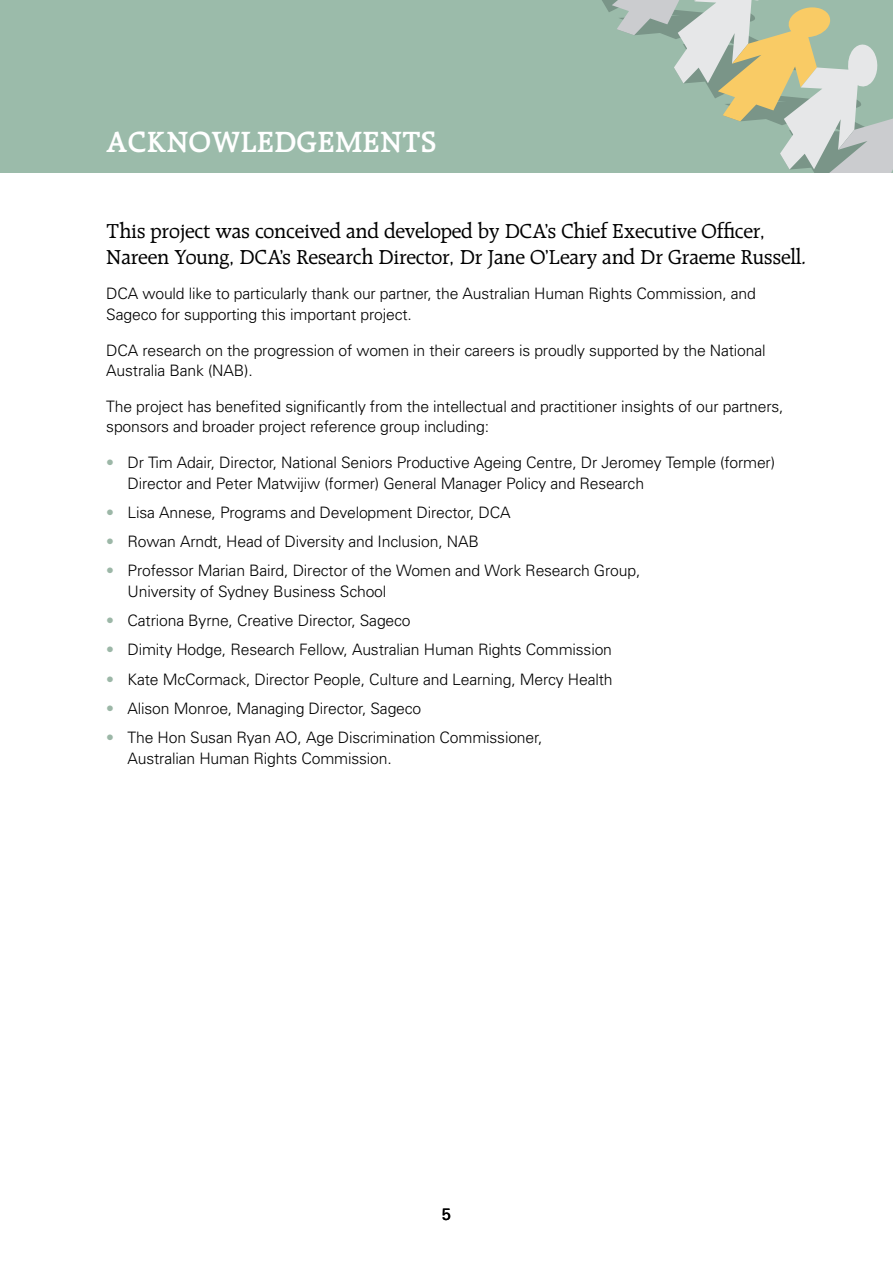
<style>
.page{position:relative;width:893px;height:1263px;background:#fff}
.page>*{position:absolute;margin:0;border:0;box-sizing:border-box;transform-origin:0 0}
.t1{font:600 31.5px "Raleigh";color:#fff}
.t2{font:21.75px/26.1px "Raleigh";letter-spacing:-.01em;color:#000}
.t3{font:16.5px "Univers";color:#000}
.t4{font:300 15.75px/20.7px "Univers";letter-spacing:-.01em;color:#000}
.s1{color:#9cb7a7}
</style>
<div class="page">
<div style="left:0;top:0;width:893px;height:172px;background:#9bbbaa"></div>
<svg style="left:602px;top:0;width:291px;height:172px"></svg>
<h1 class="t1" style="left:106px;top:124px;width:276px">ACKNOWLEDGEMENTS</h1>
<h2 class="t2" style="left:106px;top:217px;width:702px">This project was conceived and developed by DCA’s Chief Executive Officer,<br>Nareen Young, DCA’s Research Director, Dr Jane O’Leary and Dr Graeme Russell.</h2>
<p class="t4" style="left:106px;top:283px;width:651px">DCA would like to particularly thank our partner, the Australian Human Rights Commission, and<br>Sageco for supporting this important project.</p>
<p class="t4" style="left:106px;top:339px;width:661px">DCA research on the progression of women in their careers is proudly supported by the National<br>Australia Bank (NAB).</p>
<p class="t4" style="left:106px;top:395px;width:679px">The project has benefited significantly from the intellectual and practitioner insights of our partners, sponsors and broader project reference group including:</p>
<p class="t4" style="left:128px;top:452px;width:649px;text-indent:-21px"><span class="s1">•</span> Dr Tim Adair, Director, National Seniors Productive Ageing Centre, Dr Jeromey Temple (former)<br>Director and Peter Matwijiw (former) General Manager Policy and Research</p>
<p class="t4" style="left:106px;top:502px;width:406px"><span class="s1">•</span> Lisa Annese, Programs and Development Director, DCA</p>
<p class="t4" style="left:106px;top:531px;width:374px"><span class="s1">•</span> Rowan Arndt, Head of Diversity and Inclusion, NAB</p>
<p class="t4" style="left:128px;top:560px;width:514px;text-indent:-21px"><span class="s1">•</span> Professor Marian Baird, Director of the Women and Work Research Group,<br>University of Sydney Business School</p>
<p class="t4" style="left:106px;top:610px;width:306px"><span class="s1">•</span> Catriona Byrne, Creative Director, Sageco</p>
<p class="t4" style="left:106px;top:639px;width:507px"><span class="s1">•</span> Dimity Hodge, Research Fellow, Australian Human Rights Commission</p>
<p class="t4" style="left:106px;top:668px;width:508px"><span class="s1">•</span> Kate McCormack, Director People, Culture and Learning, Mercy Health</p>
<p class="t4" style="left:106px;top:697px;width:317px"><span class="s1">•</span> Alison Monroe, Managing Director, Sageco</p>
<p class="t4" style="left:128px;top:727px;width:416px;text-indent:-21px"><span class="s1">•</span> The Hon Susan Ryan AO, Age Discrimination Commissioner,<br>Australian Human Rights Commission.</p>
<p class="t3" style="left:442px;top:1204px;width:11px">5</p>
</div>
